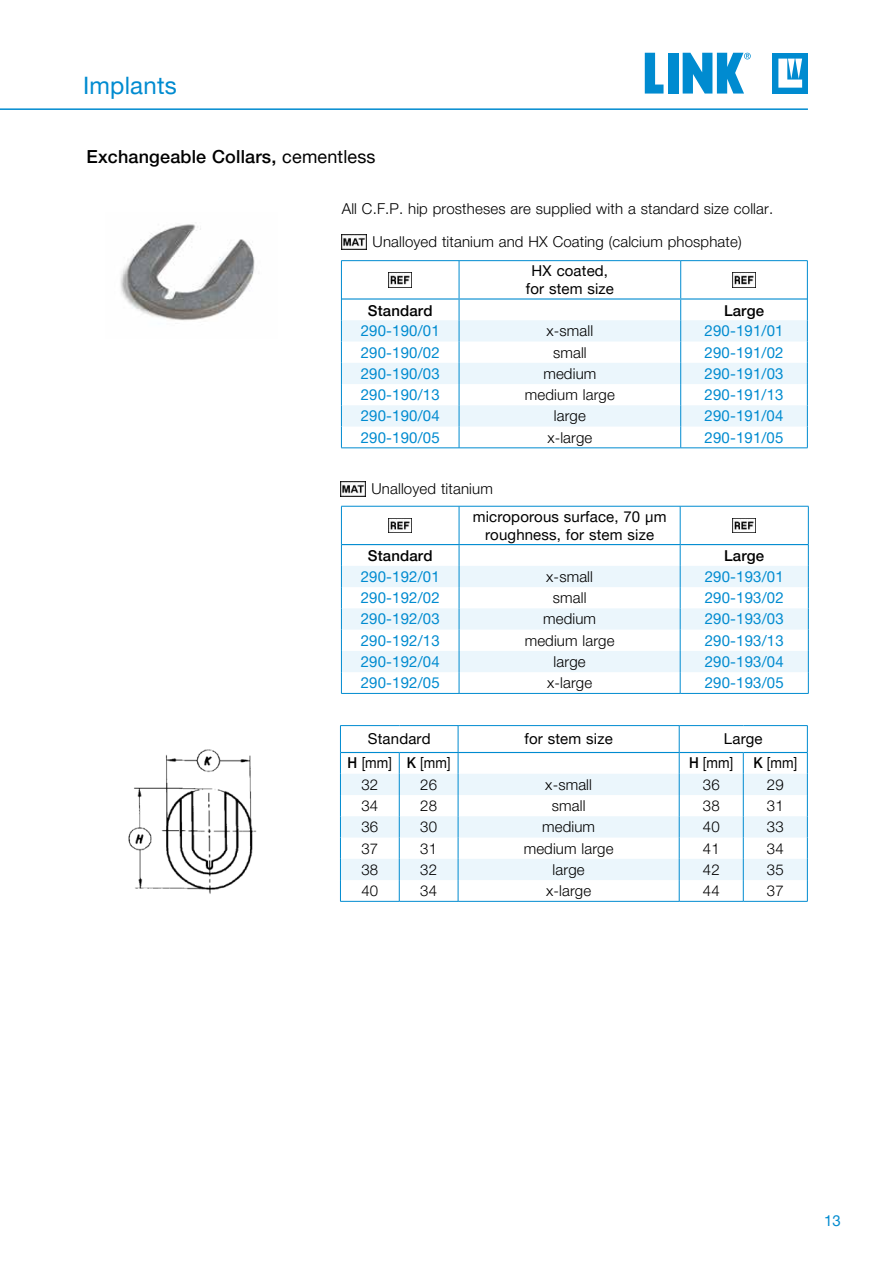
<style>
.page{position:relative;width:893px;height:1263px;background:#fff}
.page>*{position:absolute;margin:0;border:0;box-sizing:border-box;transform-origin:0 0}
.t1{font:24px "Helvetica Neue LT Pro";letter-spacing:.01em;color:#008bd0}
.t2{font:500 18px "Helvetica Neue LT Pro";letter-spacing:.01em;color:#000}
.t3{font:300 15px/33px "Helvetica Neue LT Pro";letter-spacing:.01em;color:#000;text-align:center}
.t4{font:15px "Helvetica Neue LT Pro";letter-spacing:.01em;color:#008bd0}
.t5{font:15px/18px "Helvetica Neue LT Pro";letter-spacing:.01em;color:#000;text-align:center}
.t6{font:500 15px "Helvetica Neue LT Pro";letter-spacing:.01em;color:#000}
.t7{font:15px "Helvetica Neue LT Pro";letter-spacing:.01em;color:#000;scale:.9 1}
.s1{font-weight:400}
.s2{font-weight:500}
</style>
<div class="page">
<hr style="left:0;top:108px;width:808px;height:2px;background:#008bd0">
<div style="left:773px;top:53px;width:35px;height:41px;background:#008bd0"></div>
<svg style="left:778px;top:59px;width:24px;height:29px"></svg>
<svg style="left:645px;top:53px;width:18px;height:41px"></svg>
<div style="left:668px;top:53px;width:10px;height:41px;background:#008bd0"></div>
<svg style="left:683px;top:53px;width:68px;height:41px"></svg>
<img style="left:120px;top:224px;width:135px;height:97px">
<img style="left:128px;top:749px;width:129px;height:145px">
<img style="left:341px;top:481px;width:24px;height:16px">
<img style="left:342px;top:234px;width:24px;height:16px">
<svg style="left:342px;top:320px;width:465px;height:107px;fill:#ebf6fc"></svg>
<hr style="left:459px;top:261px;width:1px;height:37px;background:#008bd0">
<svg style="left:459px;top:300px;width:1px;height:148px"></svg>
<hr style="left:680px;top:261px;width:1px;height:37px;background:#008bd0">
<svg style="left:680px;top:300px;width:1px;height:148px"></svg>
<hr style="left:342px;top:298px;width:117px;height:2px;background:#008bd0">
<hr style="left:459px;top:298px;width:222px;height:2px;background:#008bd0">
<hr style="left:681px;top:298px;width:126px;height:2px;background:#008bd0">
<hr style="left:341px;top:260px;width:118px;height:1px;background:#008bd0">
<hr style="left:341px;top:261px;width:1px;height:38px;background:#008bd0">
<hr style="left:459px;top:260px;width:222px;height:1px;background:#008bd0">
<hr style="left:681px;top:260px;width:126px;height:1px;background:#008bd0">
<hr style="left:807px;top:261px;width:1px;height:38px;background:#008bd0">
<svg style="left:341px;top:299px;width:1px;height:149px"></svg>
<svg style="left:807px;top:299px;width:1px;height:149px"></svg>
<hr style="left:341px;top:448px;width:118px;height:1px;background:#008bd0">
<hr style="left:459px;top:448px;width:222px;height:1px;background:#008bd0">
<hr style="left:681px;top:448px;width:126px;height:1px;background:#008bd0">
<img style="left:388px;top:273px;width:24px;height:14px">
<img style="left:732px;top:273px;width:22px;height:14px">
<svg style="left:342px;top:566px;width:466px;height:106px;fill:#ebf6fc"></svg>
<hr style="left:459px;top:506px;width:1px;height:38px;background:#008bd0">
<svg style="left:459px;top:545px;width:1px;height:148px"></svg>
<hr style="left:680px;top:506px;width:1px;height:38px;background:#008bd0">
<svg style="left:680px;top:545px;width:1px;height:148px"></svg>
<hr style="left:342px;top:544px;width:117px;height:1px;background:#008bd0">
<hr style="left:459px;top:544px;width:221px;height:1px;background:#008bd0">
<hr style="left:680px;top:544px;width:128px;height:1px;background:#008bd0">
<hr style="left:341px;top:506px;width:118px;height:1px;background:#008bd0">
<hr style="left:341px;top:506px;width:1px;height:39px;background:#008bd0">
<hr style="left:459px;top:506px;width:221px;height:1px;background:#008bd0">
<hr style="left:680px;top:506px;width:128px;height:1px;background:#008bd0">
<hr style="left:808px;top:506px;width:1px;height:39px;background:#008bd0">
<svg style="left:341px;top:545px;width:1px;height:148px"></svg>
<svg style="left:808px;top:545px;width:1px;height:148px"></svg>
<hr style="left:341px;top:693px;width:118px;height:1px;background:#008bd0">
<hr style="left:459px;top:693px;width:221px;height:1px;background:#008bd0">
<hr style="left:680px;top:693px;width:128px;height:1px;background:#008bd0">
<img style="left:388px;top:518px;width:24px;height:15px">
<img style="left:732px;top:518px;width:24px;height:15px">
<svg style="left:341px;top:774px;width:466px;height:106px;fill:#ebf6fc"></svg>
<svg style="left:458px;top:726px;width:1px;height:175px"></svg>
<svg style="left:399px;top:753px;width:1px;height:148px"></svg>
<svg style="left:679px;top:726px;width:1px;height:175px"></svg>
<svg style="left:743px;top:753px;width:1px;height:148px"></svg>
<hr style="left:341px;top:752px;width:58px;height:1px;background:#008bd0">
<hr style="left:399px;top:752px;width:59px;height:1px;background:#008bd0">
<hr style="left:458px;top:752px;width:221px;height:1px;background:#008bd0">
<hr style="left:679px;top:752px;width:64px;height:1px;background:#008bd0">
<hr style="left:743px;top:752px;width:64px;height:1px;background:#008bd0">
<hr style="left:340px;top:725px;width:59px;height:1px;background:#008bd0">
<hr style="left:399px;top:725px;width:59px;height:1px;background:#008bd0">
<hr style="left:458px;top:725px;width:221px;height:1px;background:#008bd0">
<hr style="left:679px;top:725px;width:64px;height:1px;background:#008bd0">
<hr style="left:743px;top:725px;width:64px;height:1px;background:#008bd0">
<svg style="left:340px;top:726px;width:1px;height:175px"></svg>
<svg style="left:807px;top:726px;width:1px;height:175px"></svg>
<hr style="left:340px;top:901px;width:59px;height:1px;background:#008bd0">
<hr style="left:399px;top:901px;width:59px;height:1px;background:#008bd0">
<hr style="left:458px;top:901px;width:221px;height:1px;background:#008bd0">
<hr style="left:679px;top:901px;width:64px;height:1px;background:#008bd0">
<hr style="left:743px;top:901px;width:64px;height:1px;background:#008bd0">
<h1 class="t1" style="left:83px;top:70px;width:95px">Implants</h1>
<p class="t2" style="left:87px;top:146px;width:291px">Exchangeable Collars, <span class="s1">cementless</span></p>
<p class="t3" style="left:342px;top:192px;width:433px">All C.F.P. hip prostheses are supplied with a standard size collar.<br>Unalloyed titanium and HX Coating (calcium phosphate)</p>
<p class="t5" style="left:526px;top:261px;width:90px">HX coated, for stem size</p>
<p class="t6" style="left:368px;top:301px;width:66px">Standard</p>
<p class="t6" style="left:724px;top:301px;width:42px">Large</p>
<p class="t4" style="left:361px;top:322px;width:80px">290-190/01</p>
<p class="t3" style="left:546px;top:314px;width:48px">x-small</p>
<p class="t4" style="left:705px;top:322px;width:80px">290-191/01</p>
<p class="t4" style="left:361px;top:343px;width:80px">290-190/02</p>
<p class="t3" style="left:553px;top:335px;width:35px">small</p>
<p class="t4" style="left:705px;top:343px;width:80px">290-191/02</p>
<p class="t4" style="left:361px;top:364px;width:80px">290-190/03</p>
<p class="t3" style="left:543px;top:357px;width:54px">medium</p>
<p class="t4" style="left:705px;top:364px;width:80px">290-191/03</p>
<p class="t4" style="left:361px;top:385px;width:80px">290-190/13</p>
<p class="t3" style="left:525px;top:378px;width:91px">medium large</p>
<p class="t4" style="left:705px;top:385px;width:80px">290-191/13</p>
<p class="t4" style="left:361px;top:407px;width:80px">290-190/04</p>
<p class="t3" style="left:554px;top:399px;width:34px">large</p>
<p class="t4" style="left:705px;top:407px;width:80px">290-191/04</p>
<p class="t4" style="left:361px;top:428px;width:80px">290-190/05</p>
<p class="t3" style="left:547px;top:420px;width:47px">x-large</p>
<p class="t4" style="left:705px;top:428px;width:80px">290-191/05</p>
<p class="t3" style="left:372px;top:472px;width:123px">Unalloyed titanium</p>
<p class="t5" style="left:473px;top:507px;width:195px">microporous surface, 70 µm roughness, for stem size</p>
<p class="t6" style="left:368px;top:546px;width:66px">Standard</p>
<p class="t6" style="left:724px;top:546px;width:42px">Large</p>
<p class="t4" style="left:361px;top:567px;width:80px">290-192/01</p>
<p class="t3" style="left:546px;top:560px;width:48px">x-small</p>
<p class="t4" style="left:705px;top:567px;width:80px">290-193/01</p>
<p class="t4" style="left:361px;top:588px;width:80px">290-192/02</p>
<p class="t3" style="left:553px;top:581px;width:35px">small</p>
<p class="t4" style="left:705px;top:588px;width:80px">290-193/02</p>
<p class="t4" style="left:361px;top:610px;width:80px">290-192/03</p>
<p class="t3" style="left:543px;top:602px;width:54px">medium</p>
<p class="t4" style="left:705px;top:610px;width:80px">290-193/03</p>
<p class="t4" style="left:361px;top:631px;width:80px">290-192/13</p>
<p class="t3" style="left:525px;top:623px;width:91px">medium large</p>
<p class="t4" style="left:705px;top:631px;width:80px">290-193/13</p>
<p class="t4" style="left:361px;top:652px;width:80px">290-192/04</p>
<p class="t3" style="left:554px;top:645px;width:34px">large</p>
<p class="t4" style="left:705px;top:652px;width:80px">290-193/04</p>
<p class="t4" style="left:361px;top:673px;width:80px">290-192/05</p>
<p class="t3" style="left:547px;top:666px;width:47px">x-large</p>
<p class="t4" style="left:705px;top:673px;width:80px">290-193/05</p>
<p class="t5" style="left:368px;top:730px;width:64px">Standard</p>
<p class="t5" style="left:525px;top:730px;width:90px">for stem size</p>
<p class="t5" style="left:724px;top:730px;width:40px">Large</p>
<p class="t7" style="left:348px;top:754px;width:116px"><span class="s2">H</span> [mm] <span class="s2">K</span> [mm]</p>
<p class="t7" style="left:689px;top:754px;width:51px"><span class="s2">H</span> [mm]</p>
<p class="t7" style="left:753px;top:754px;width:50px"><span class="s2">K</span> [mm]</p>
<p class="t3" style="left:361px;top:768px;width:18px">32</p>
<p class="t3" style="left:420px;top:768px;width:18px">26</p>
<p class="t3" style="left:545px;top:768px;width:48px">x-small</p>
<p class="t3" style="left:703px;top:768px;width:18px">36</p>
<p class="t3" style="left:767px;top:768px;width:18px">29</p>
<p class="t3" style="left:361px;top:789px;width:18px">34</p>
<p class="t3" style="left:420px;top:789px;width:18px">28</p>
<p class="t3" style="left:552px;top:789px;width:35px">small</p>
<p class="t3" style="left:703px;top:789px;width:18px">38</p>
<p class="t3" style="left:767px;top:789px;width:18px">31</p>
<p class="t3" style="left:361px;top:810px;width:18px">36</p>
<p class="t3" style="left:420px;top:810px;width:18px">30</p>
<p class="t3" style="left:542px;top:810px;width:54px">medium</p>
<p class="t3" style="left:703px;top:810px;width:18px">40</p>
<p class="t3" style="left:767px;top:810px;width:18px">33</p>
<p class="t3" style="left:361px;top:831px;width:18px">37</p>
<p class="t3" style="left:420px;top:831px;width:18px">31</p>
<p class="t3" style="left:524px;top:831px;width:91px">medium large</p>
<p class="t3" style="left:703px;top:831px;width:18px">41</p>
<p class="t3" style="left:767px;top:831px;width:18px">34</p>
<p class="t3" style="left:361px;top:853px;width:18px">38</p>
<p class="t3" style="left:420px;top:853px;width:18px">32</p>
<p class="t3" style="left:553px;top:853px;width:34px">large</p>
<p class="t3" style="left:703px;top:853px;width:18px">42</p>
<p class="t3" style="left:767px;top:853px;width:18px">35</p>
<p class="t3" style="left:361px;top:874px;width:18px">40</p>
<p class="t3" style="left:420px;top:874px;width:18px">34</p>
<p class="t3" style="left:546px;top:874px;width:47px">x-large</p>
<p class="t3" style="left:703px;top:874px;width:18px">44</p>
<p class="t3" style="left:767px;top:874px;width:18px">37</p>
<p class="t4" style="left:824px;top:1211px;width:18px">13</p>
</div>
